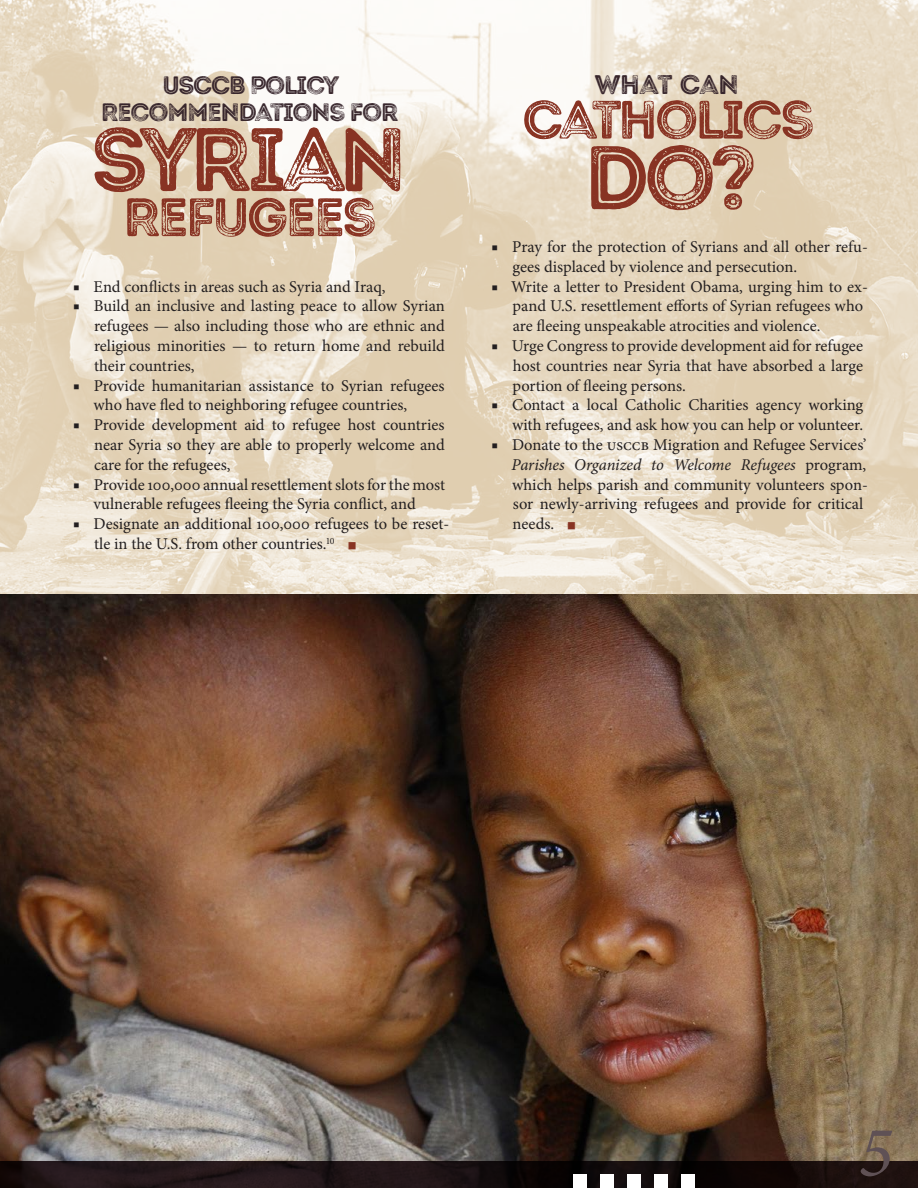
<style>
.page{position:relative;width:918px;height:1188px;background:#fff}
.page>*{position:absolute;margin:0;border:0;box-sizing:border-box;transform-origin:0 0}
.Section{font:90px "Intro Rust G Base 2 Line";letter-spacing:-.07em;color:#883323}
.t1{font:italic 72px "Minion Pro";color:#5f5155}
.Section-2{font:54px "Intro Rust G Base 2 Line";letter-spacing:-.05em;color:#883323}
.Section-3{font:27px "Intro Rust G Base 2 Line";letter-spacing:-.025em;color:#37252b}
.Section-4{font:25.2px/27px "Intro Rust G Base 2 Line";letter-spacing:-.05em;color:#37252b;text-align:center}
.t2{font:24.75px "Minion Pro";color:#883323}
.t3{font:16.5px/19.8px "Minion Pro";color:#231f20}
.s1{font-style:italic}
.s2{font-size:24.75px;color:#883323}
</style>
<div class="page">
<img style="left:0;top:0;width:918px;height:1161px">
<svg style="left:0;top:1161px;width:918px;height:27px"></svg>
<div style="left:574px;top:1174px;width:13px;height:14px;background:#fff"></div>
<div style="left:655px;top:1174px;width:13px;height:14px;background:#fff"></div>
<div style="left:601px;top:1174px;width:13px;height:14px;background:#fff"></div>
<div style="left:628px;top:1174px;width:13px;height:14px;background:#fff"></div>
<div style="left:682px;top:1174px;width:13px;height:14px;background:#fff"></div>
<p class="Section-4" style="left:101px;top:72px;width:299px">USCCB POLICY<br>RECOMMENDATIONS FOR</p>
<p class="Section" style="left:91px;top:102px;width:318px">SYRIAN</p>
<p class="Section-2" style="left:123px;top:183px;width:255px">REFUGEES</p>
<p class="t3" style="left:73px;top:277px;width:314px">■ End conflicts in areas such as Syria and Iraq,</p>
<p class="t3" style="left:94px;top:296px;width:352px;text-align:justify;text-indent:-21px">■ Build an inclusive and lasting peace to allow Syrian refugees — also including those who are ethnic and religious minorities — to return home and rebuild their countries,</p>
<p class="t3" style="left:94px;top:376px;width:353px;text-indent:-20px">■ Provide humanitarian assistance to Syrian refugees who have fled to neighboring refugee countries,</p>
<p class="t3" style="left:94px;top:415px;width:352px;text-align:justify;text-indent:-21px">■ Provide development aid to refugee host countries near Syria so they are able to properly welcome and care for the refugees,</p>
<p class="t3" style="left:73px;top:475px;width:374px;text-align:center">■ Provide 100,000 annual resettlement slots for the most vulnerable refugees fleeing the Syria conflict, and</p>
<p class="t3" style="left:94px;top:514px;width:357px;text-indent:-21px">■ Designate an additional 100,000 refugees to be reset&shy;tle in the U.S. from other countries.<sup>10</sup></p>
<p class="t2" style="left:347px;top:527px;width:12px">■</p>
<p class="Section-3" style="left:595px;top:67px;width:146px">WHAT CAN</p>
<p class="Section-2" style="left:522px;top:85px;width:294px">CATHOLICS</p>
<p class="Section" style="left:585px;top:120px;width:174px">DO?</p>
<p class="t3" style="left:513px;top:237px;width:357px;text-indent:-21px">■ Pray for the protection of Syrians and all other refu&shy;gees displaced by violence and persecution.</p>
<p class="t3" style="left:513px;top:277px;width:357px;text-indent:-21px">■ Write a letter to President Obama, urging him to ex&shy;pand U.S. resettlement efforts of Syrian refugees who are fleeing unspeakable atrocities and violence.</p>
<p class="t3" style="left:513px;top:336px;width:352px;text-align:justify;text-indent:-21px">■ Urge Congress to provide development aid for refugee host countries near Syria that have absorbed a large portion of fleeing persons.</p>
<p class="t3" style="left:492px;top:395px;width:373px;text-align:right">■ Contact a local Catholic Charities agency working with refugees, and ask how you can help or volunteer.</p>
<p class="t3" style="left:512px;top:435px;width:358px;text-indent:-20px">■ Donate to the USCCB Migration and Refugee Services’ <span class="s1">Parishes Organized to Welcome Refugees</span> program, which helps parish and community volunteers spon&shy;sor newly-arriving refugees and provide for critical needs. <span class="s2">■</span></p>
<h2 class="t1" style="left:860px;top:1103px;width:35px">5</h2>
</div>
